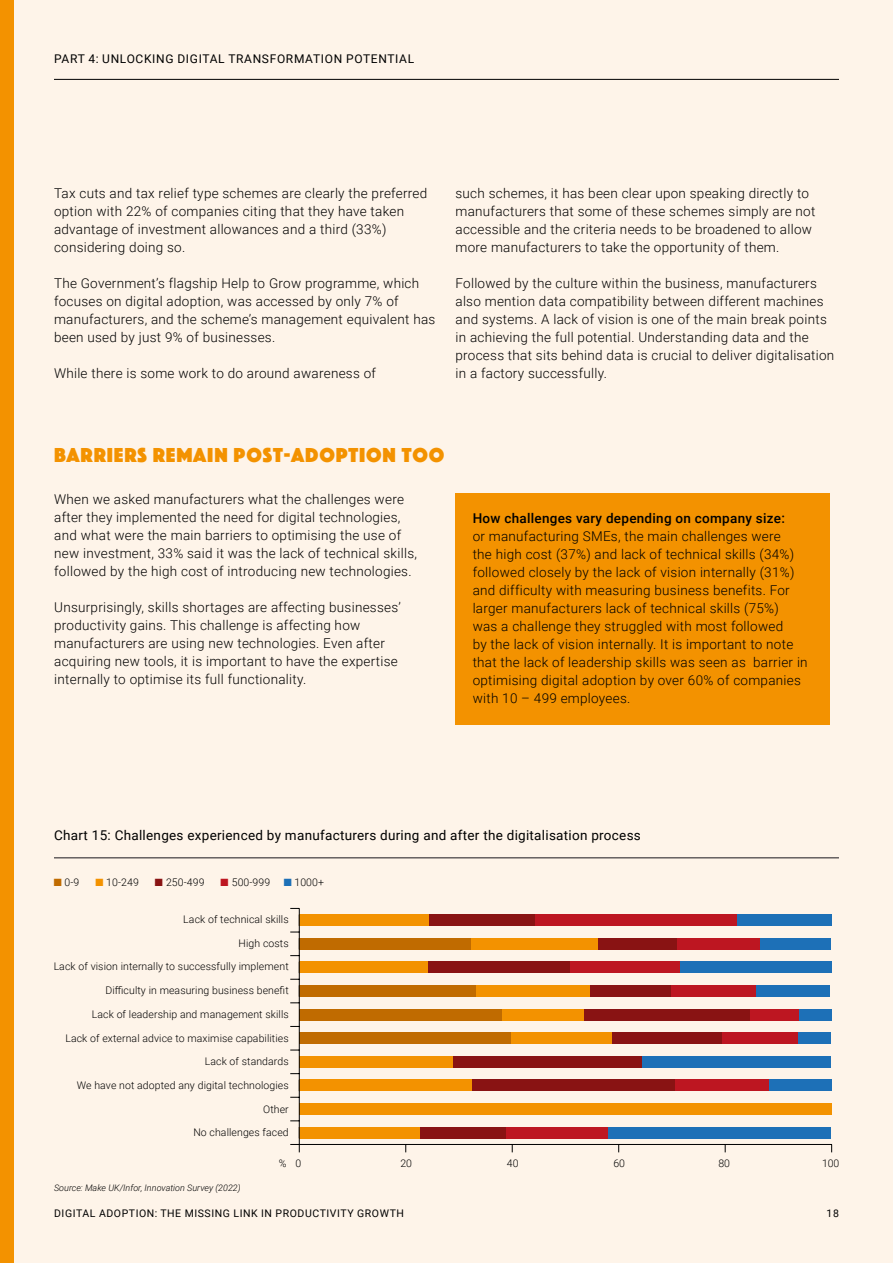
<style>
.page{position:relative;width:893px;height:1263px;background:#fef4e9}
.page>*{position:absolute;margin:0;border:0;box-sizing:border-box;transform-origin:0 0}
.t1{font:21px "Phosphate Solid";letter-spacing:.04em;color:#f39200}
.t2{font:300 13.5px/18px "Roboto";letter-spacing:.02em;color:#000}
.t3{font:13.5px "Roboto";letter-spacing:.02em;color:#000}
.t4{font:500 13.5px "Roboto";letter-spacing:.02em;color:#000}
.t5{font:12px "Roboto";letter-spacing:.055em;color:#000}
.t6{font:300 10.5px "Roboto";letter-spacing:.01em;color:#000}
.t7{font:10.5px "Roboto";letter-spacing:.055em;color:#000}
.t8{font:italic 300 9px "Roboto";color:#000}
.s1{color:#c06b00}
.s2{color:#f39200}
.s3{color:#891313}
.s4{color:#bd1621}
.s5{color:#1d70b7}
</style>
<div class="page">
<div style="left:0;top:0;width:14px;height:1263px;background:#f39200"></div>
<hr style="left:54px;top:79px;width:785px;height:1px;background:#000">
<div style="left:456px;top:493px;width:374px;height:232px;background:#f39200"></div>
<hr style="left:54px;top:857px;width:785px;height:1px;background:#19161c">
<div style="left:607px;top:1127px;width:223px;height:11px;background:#1d70b7"></div>
<div style="left:768px;top:1080px;width:63px;height:11px;background:#1d70b7"></div>
<div style="left:642px;top:1056px;width:189px;height:11px;background:#1d70b7"></div>
<div style="left:797px;top:1032px;width:34px;height:12px;background:#1d70b7"></div>
<div style="left:799px;top:1009px;width:32px;height:11px;background:#1d70b7"></div>
<div style="left:756px;top:985px;width:74px;height:12px;background:#1d70b7"></div>
<div style="left:680px;top:962px;width:151px;height:11px;background:#1d70b7"></div>
<div style="left:759px;top:938px;width:72px;height:11px;background:#1d70b7"></div>
<div style="left:737px;top:914px;width:95px;height:12px;background:#1d70b7"></div>
<div style="left:504px;top:1127px;width:104px;height:11px;background:#bd1621"></div>
<div style="left:674px;top:1080px;width:95px;height:11px;background:#bd1621"></div>
<div style="left:721px;top:1032px;width:76px;height:12px;background:#bd1621"></div>
<div style="left:750px;top:1009px;width:49px;height:11px;background:#bd1621"></div>
<div style="left:671px;top:985px;width:85px;height:12px;background:#bd1621"></div>
<div style="left:570px;top:962px;width:110px;height:11px;background:#bd1621"></div>
<div style="left:677px;top:938px;width:82px;height:11px;background:#bd1621"></div>
<div style="left:535px;top:914px;width:202px;height:12px;background:#bd1621"></div>
<div style="left:419px;top:1127px;width:86px;height:11px;background:#891313"></div>
<div style="left:471px;top:1080px;width:204px;height:11px;background:#891313"></div>
<div style="left:452px;top:1056px;width:190px;height:11px;background:#891313"></div>
<div style="left:612px;top:1032px;width:109px;height:12px;background:#891313"></div>
<div style="left:584px;top:1009px;width:166px;height:11px;background:#891313"></div>
<div style="left:589px;top:985px;width:82px;height:12px;background:#891313"></div>
<div style="left:428px;top:962px;width:142px;height:11px;background:#891313"></div>
<div style="left:598px;top:938px;width:79px;height:11px;background:#891313"></div>
<div style="left:429px;top:914px;width:106px;height:12px;background:#891313"></div>
<div style="left:299px;top:1127px;width:121px;height:11px;background:#f39200"></div>
<div style="left:299px;top:1103px;width:533px;height:12px;background:#f39200"></div>
<div style="left:299px;top:1080px;width:173px;height:11px;background:#f39200"></div>
<div style="left:299px;top:1056px;width:154px;height:11px;background:#f39200"></div>
<div style="left:510px;top:1032px;width:102px;height:12px;background:#f39200"></div>
<div style="left:502px;top:1009px;width:81px;height:11px;background:#f39200"></div>
<div style="left:476px;top:985px;width:113px;height:12px;background:#f39200"></div>
<div style="left:299px;top:962px;width:129px;height:11px;background:#f39200"></div>
<div style="left:471px;top:938px;width:127px;height:11px;background:#f39200"></div>
<div style="left:299px;top:914px;width:129px;height:12px;background:#f39200"></div>
<div style="left:299px;top:1032px;width:211px;height:12px;background:#c06b00"></div>
<div style="left:299px;top:1009px;width:203px;height:11px;background:#c06b00"></div>
<div style="left:299px;top:985px;width:177px;height:12px;background:#c06b00"></div>
<div style="left:299px;top:938px;width:172px;height:11px;background:#c06b00"></div>
<hr style="left:299px;top:1144px;width:533px;height:1px;background:#000">
<hr style="left:299px;top:908px;width:1px;height:236px;background:#000">
<svg style="left:290px;top:1144px;width:10px;height:8px"></svg>
<svg style="left:290px;top:979px;width:10px;height:24px"></svg>
<svg style="left:290px;top:932px;width:10px;height:17px"></svg>
<svg style="left:290px;top:908px;width:10px;height:18px"></svg>
<p class="t5" style="left:54px;top:50px;width:362px">PART 4: UNLOCKING DIGITAL TRANSFORMATION POTENTIAL</p>
<p class="t2" style="left:54px;top:184px;width:375px">Tax cuts and tax relief type schemes are clearly the preferred option with 22% of companies citing that they have taken advantage of investment allowances and a third (33%) considering doing so.</p>
<p class="t2" style="left:54px;top:274px;width:383px">The Government’s flagship Help to Grow programme, which focuses on digital adoption, was accessed by only 7% of manufacturers, and the scheme’s management equivalent has been used by just 9% of businesses.</p>
<p class="t2" style="left:54px;top:364px;width:323px">While there is some work to do around awareness of</p>
<p class="t2" style="left:455px;top:184px;width:361px">such schemes, it has been clear upon speaking directly to manufacturers that some of these schemes simply are not accessible and the criteria needs to be broadened to allow more manufacturers to take the opportunity of them.</p>
<p class="t2" style="left:455px;top:274px;width:380px">Followed by the culture within the business, manufacturers also mention data compatibility between different machines and systems. A lack of vision is one of the main break points in achieving the full potential. Understanding data and the process that sits behind data is crucial to deliver digitalisation in a factory successfully.</p>
<h1 class="t1" style="left:54px;top:440px;width:392px">BARRIERS REMAIN POST-ADOPTION TOO</h1>
<p class="t2" style="left:54px;top:490px;width:364px">When we asked manufacturers what the challenges were after they implemented the need for digital technologies, and what were the main barriers to optimising the use of new investment, 33% said it was the lack of technical skills, followed by the high cost of introducing new technologies.</p>
<p class="t2" style="left:54px;top:598px;width:348px">Unsurprisingly, skills shortages are affecting businesses’ productivity gains. This challenge is affecting how manufacturers are using new technologies. Even after acquiring new tools, it is important to have the expertise internally to optimise its full functionality.</p>
<p class="t4" style="left:473px;top:509px;width:314px">How challenges vary depending on company size:</p>
<p class="t2" style="left:473px;top:527px;width:337px">or manufacturing SMEs, the main challenges were<br>the high cost (37%) and lack of technical skills (34%) followed closely by the lack of vision internally (31%) and difficulty with measuring business benefits. For larger manufacturers lack of technical skills (75%)<br>was a challenge they struggled with most followed<br>by the lack of vision internally. It is important to note that the lack of leadership skills was seen as barrier in optimising digital adoption by over 60% of companies with 10 – 499 employees.</p>
<p class="t3" style="left:54px;top:826px;width:588px">Chart 15: Challenges experienced by manufacturers during and after the digitalisation process</p>
<p class="t6" style="left:54px;top:875px;width:27px"><span class="s1">■</span> 0-9</p>
<p class="t6" style="left:95px;top:875px;width:45px"><span class="s2">■</span> 10-249</p>
<p class="t6" style="left:155px;top:875px;width:51px"><span class="s3">■</span> 250-499</p>
<p class="t6" style="left:221px;top:875px;width:51px"><span class="s4">■</span> 500-999</p>
<p class="t6" style="left:284px;top:875px;width:42px"><span class="s5">■</span> 1000+</p>
<p class="t6" style="left:183px;top:912px;width:107px">Lack of technical skills</p>
<p class="t6" style="left:239px;top:936px;width:52px">High costs</p>
<p class="t6" style="left:54px;top:959px;width:237px">Lack of vision internally to successfully implement</p>
<p class="t6" style="left:105px;top:983px;width:185px">Difficulty in measuring business benefit</p>
<p class="t6" style="left:92px;top:1007px;width:198px">Lack of leadership and management skills</p>
<p class="t6" style="left:65px;top:1030px;width:225px">Lack of external advice to maximise capabilities</p>
<p class="t6" style="left:205px;top:1054px;width:85px">Lack of standards</p>
<p class="t6" style="left:77px;top:1078px;width:213px">We have not adopted any digital technologies</p>
<p class="t6" style="left:263px;top:1101px;width:27px">Other</p>
<p class="t6" style="left:193px;top:1125px;width:97px">No challenges faced</p>
<p class="t6" style="left:279px;top:1156px;width:24px">% 0</p>
<p class="t6" style="left:400px;top:1156px;width:13px">20</p>
<p class="t6" style="left:507px;top:1156px;width:13px">40</p>
<p class="t6" style="left:613px;top:1156px;width:13px">60</p>
<p class="t6" style="left:718px;top:1156px;width:13px">80</p>
<p class="t6" style="left:822px;top:1156px;width:19px">100</p>
<p class="t8" style="left:54px;top:1181px;width:188px">Source: Make UK/Infor, Innovation Survey (2022)</p>
<p class="t7" style="left:54px;top:1206px;width:351px">DIGITAL ADOPTION: THE MISSING LINK IN PRODUCTIVITY GROWTH</p>
<p class="t7" style="left:827px;top:1206px;width:14px">18</p>
</div>
